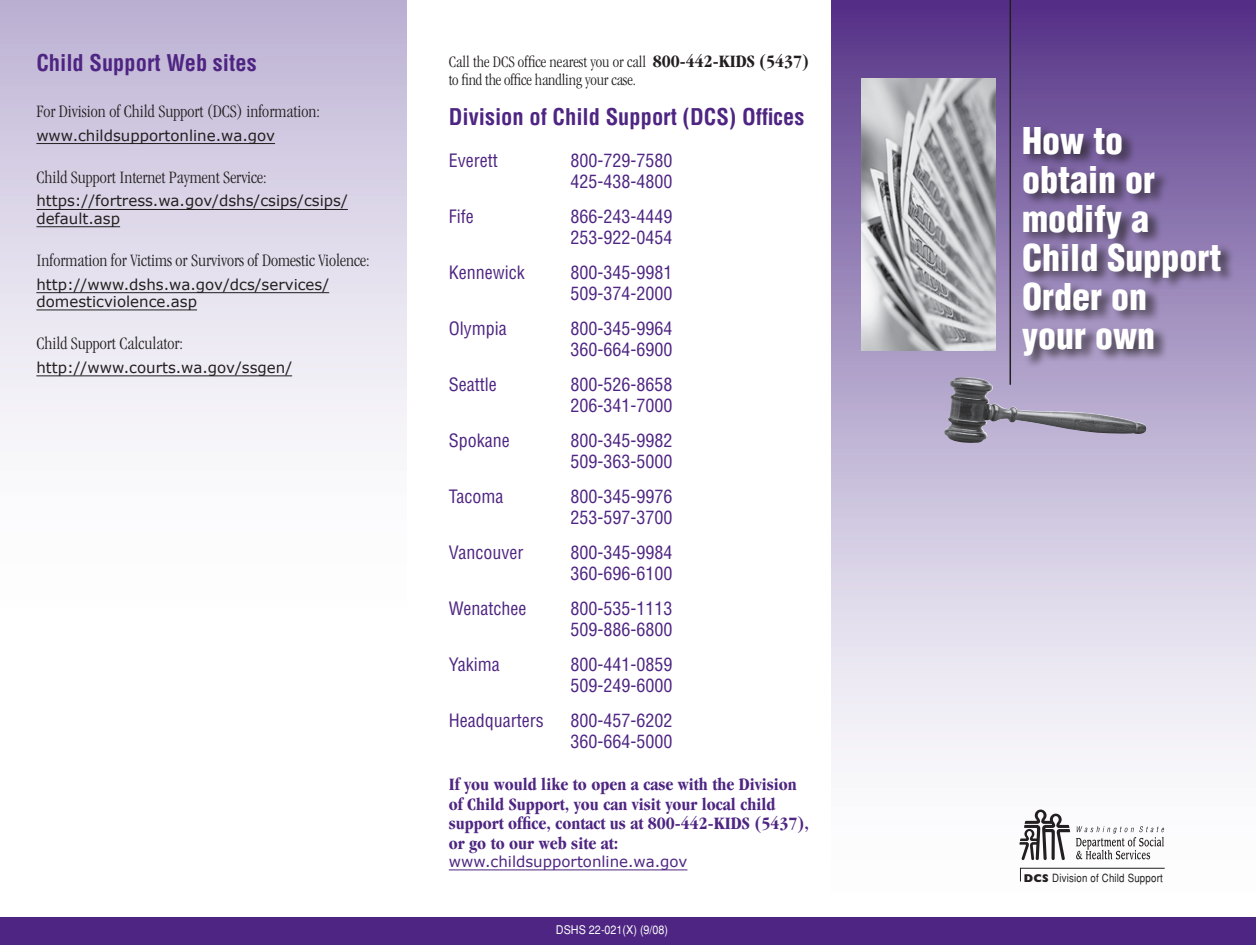
<style>
.page{position:relative;width:1256px;height:945px;background:#fff}
.page>*{position:absolute;margin:0;border:0;box-sizing:border-box;transform-origin:0 0}
.t1{font:900 condensed 36px/39px "Helvetica";color:#fff}
.t2{font:700 condensed 22.5px "Helvetica";color:#4e2582}
.t3{font:condensed 18px/21px "Helvetica";color:#4e2582}
.t4{font:300 condensed 18px "Garamond";color:#231f20}
.t5{font:700 condensed 18px/19.5px "Garamond";color:#4e2582}
.t6{font:300 condensed 16.5px/18.8px "Garamond";color:#231f20}
.t7{font:15px/17.2px "Verdana";color:#231f20}
.t8{font:15px "Verdana";color:#4e2582}
.t9{font:12px "Helvetica";color:#fff;scale:.9 1}
.t10{font:11.4px "Helvetica";letter-spacing:.02em;color:#231f20;scale:.85 1}
.s1{font-weight:700;font-size:18px}
.s2{font-family:"Gill Sans";font-weight:800}
</style>
<div class="page">
<div style="left:0;top:0;width:406px;height:680px;background:linear-gradient(to bottom,#c3b9d8,#fff)"></div>
<svg style="left:831px;top:0;width:425px;height:882px"></svg>
<svg style="left:1020px;top:869px;width:1px;height:12px"></svg>
<hr style="left:1020px;top:868px;width:144px;height:1px;background:#231f20">
<hr style="left:36px;top:143px;width:239px;height:1px;background:#231f20">
<hr style="left:36px;top:209px;width:312px;height:1px;background:#231f20">
<hr style="left:36px;top:226px;width:84px;height:1px;background:#231f20">
<hr style="left:36px;top:292px;width:293px;height:1px;background:#231f20">
<hr style="left:36px;top:309px;width:161px;height:1px;background:#231f20">
<hr style="left:36px;top:375px;width:256px;height:1px;background:#231f20">
<hr style="left:1009px;top:0;width:2px;height:385px;background:#231f20">
<hr style="left:449px;top:869px;width:238px;height:1px;background:#4e2582">
<div style="left:1021px;top:124px;width:235px;height:437px;background:#231f20;opacity:.75"></div>
<img style="left:944px;top:377px;width:202px;height:67px">
<img style="left:861px;top:78px;width:134px;height:273px">
<svg style="left:1019px;top:810px;width:51px;height:50px"></svg>
<svg style="left:1076px;top:826px;width:88px;height:33px"></svg>
<div style="left:0;top:917px;width:1256px;height:28px;background:#4e2582"></div>
<h3 class="t2" style="left:36px;top:50px;width:222px">Child Support Web sites</h3>
<p class="t4" style="left:36px;top:101px;width:285px">For Division of Child Support (DCS) information:</p>
<p class="t7" style="left:36px;top:126px;width:240px">www.childsupportonline.wa.gov</p>
<p class="t4" style="left:36px;top:167px;width:232px">Child Support Internet Payment Service:</p>
<p class="t7" style="left:36px;top:192px;width:313px">https://fortress.wa.gov/dshs/csips/csips/ default.asp</p>
<p class="t4" style="left:36px;top:251px;width:335px">Information for Victims or Survivors of Domestic Violence:</p>
<p class="t7" style="left:36px;top:275px;width:294px">http://www.dshs.wa.gov/dcs/services/ domesticviolence.asp</p>
<p class="t4" style="left:36px;top:334px;width:148px">Child Support Calculator:</p>
<p class="t7" style="left:36px;top:358px;width:257px">http://www.courts.wa.gov/ssgen/</p>
<p class="t6" style="left:449px;top:52px;width:362px">Call the DCS office nearest you or call <span class="s1">800-442-KIDS (5437) </span>to find the office handling your case.</p>
<h3 class="t2" style="left:449px;top:103px;width:357px">Division of Child Support (DCS) Offices</h3>
<p class="t3" style="left:449px;top:149px;width:50px">Everett</p>
<p class="t3" style="left:570px;top:149px;width:103px">800-729-7580<br>425-438-4800</p>
<p class="t3" style="left:449px;top:205px;width:26px">Fife</p>
<p class="t3" style="left:570px;top:205px;width:103px">866-243-4449<br>253-922-0454</p>
<p class="t3" style="left:449px;top:261px;width:77px">Kennewick</p>
<p class="t3" style="left:570px;top:261px;width:103px">800-345-9981<br>509-374-2000</p>
<p class="t3" style="left:449px;top:317px;width:59px">Olympia</p>
<p class="t3" style="left:570px;top:317px;width:103px">800-345-9964<br>360-664-6900</p>
<p class="t3" style="left:449px;top:374px;width:49px">Seattle</p>
<p class="t3" style="left:570px;top:374px;width:103px">800-526-8658<br>206-341-7000</p>
<p class="t3" style="left:449px;top:430px;width:62px">Spokane</p>
<p class="t3" style="left:570px;top:430px;width:103px">800-345-9982<br>509-363-5000</p>
<p class="t3" style="left:449px;top:486px;width:56px">Tacoma</p>
<p class="t3" style="left:570px;top:486px;width:103px">800-345-9976<br>253-597-3700</p>
<p class="t3" style="left:449px;top:542px;width:76px">Vancouver</p>
<p class="t3" style="left:570px;top:542px;width:103px">800-345-9984<br>360-696-6100</p>
<p class="t3" style="left:449px;top:598px;width:79px">Wenatchee</p>
<p class="t3" style="left:570px;top:598px;width:103px">800-535-1113<br>509-886-6800</p>
<p class="t3" style="left:449px;top:654px;width:52px">Yakima</p>
<p class="t3" style="left:570px;top:654px;width:103px">800-441-0859<br>509-249-6000</p>
<p class="t3" style="left:449px;top:710px;width:96px">Headquarters</p>
<p class="t3" style="left:570px;top:710px;width:103px">800-457-6202<br>360-664-5000</p>
<p class="t5" style="left:449px;top:775px;width:361px">If you would like to open a case with the Division of Child Support, you can visit your local child support office, contact us at 800-442-KIDS (5437), or go to our web site at:</p>
<p class="t8" style="left:449px;top:852px;width:240px">www.childsupportonline.wa.gov</p>
<p class="t9" style="left:556px;top:923px;width:126px">DSHS 22-021(X) (9/08)</p>
<p class="t1" style="left:1022px;top:121px;width:201px">How to obtain or modify a<br>Child Support<br>Order on<br>your own</p>
<p class="t10" style="left:1024px;top:871px;width:165px"><span class="s2">DCS</span> Division of Child Support</p>
</div>
